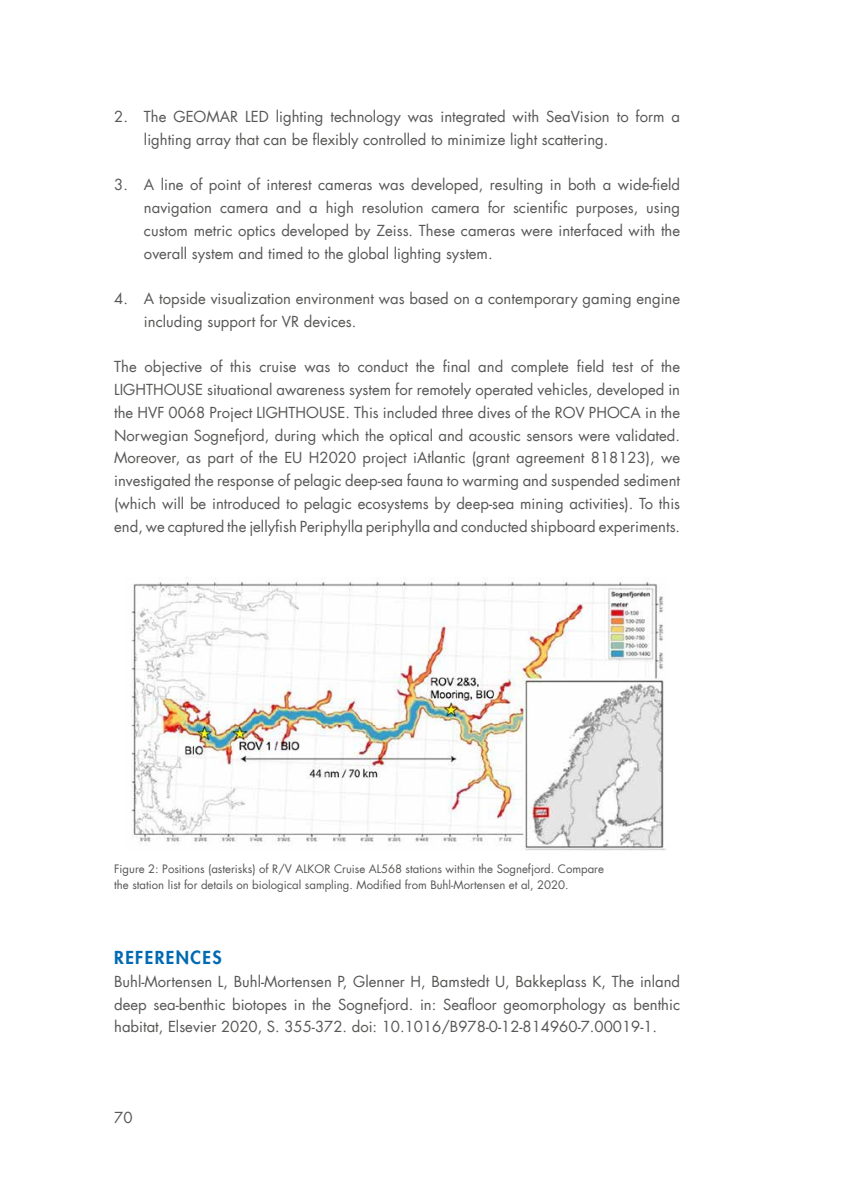
<style>
.page{position:relative;width:844px;height:1191px;background:#fff}
.page>*{position:absolute;margin:0;border:0;box-sizing:border-box;transform-origin:0 0}
.t1{font:800 17.5px "Futura LT";letter-spacing:.08em;color:#0069b4}
.t2{font:14.88px/22.8px "Futura LT";color:#575756;text-align:justify}
.t3{font:11.38px/15.8px "Futura LT";color:#575756}
</style>
<div class="page">
<img style="left:131px;top:577px;width:535px;height:273px">
<p class="t2" style="left:144px;top:105px;width:537px;text-indent:-30px">2. The GEOMAR LED lighting technology was integrated with SeaVision to form a lighting array that can be flexibly controlled to minimize light scattering.</p>
<p class="t2" style="left:144px;top:174px;width:537px;text-indent:-30px">3. A line of point of interest cameras was developed, resulting in both a wide-field navigation camera and a high resolution camera for scientific purposes, using custom metric optics developed by Zeiss. These cameras were interfaced with the overall system and timed to the global lighting system.</p>
<p class="t2" style="left:144px;top:287px;width:537px;text-indent:-30px">4. A topside visualization environment was based on a contemporary gaming engine including support for VR devices.</p>
<p class="t2" style="left:114px;top:356px;width:567px">The objective of this cruise was to conduct the final and complete field test of the LIGHTHOUSE situational awareness system for remotely operated vehicles, developed in the HVF 0068 Project LIGHTHOUSE. This included three dives of the ROV PHOCA in the Norwegian Sognefjord, during which the optical and acoustic sensors were validated.<br>Moreover, as part of the EU H2020 project iAtlantic (grant agreement 818123), we investigated the response of pelagic deep-sea fauna to warming and suspended sediment (which will be introduced to pelagic ecosystems by deep-sea mining activities). To this end, we captured the jellyfish Periphylla periphylla and conducted shipboard experiments.</p>
<p class="t3" style="left:114px;top:861px;width:491px">Figure 2: Positions (asterisks) of R/V ALKOR Cruise AL568 stations within the Sognefjord. Compare the station list for details on biological sampling. Modified from Buhl-Mortensen et al, 2020.</p>
<p class="t1" style="left:114px;top:946px;width:109px">REFERENCES</p>
<p class="t2" style="left:114px;top:970px;width:567px">Buhl-Mortensen L, Buhl-Mortensen P, Glenner H, Bamstedt U, Bakkeplass K, The inland deep sea-benthic biotopes in the Sognefjord. in: Seafloor geomorphology as benthic habitat, Elsevier 2020, S. 355-372. doi: 10.1016/B978-0-12-814960-7.00019-1.</p>
<p class="t2" style="left:114px;top:1106px;width:20px">70</p>
</div>
